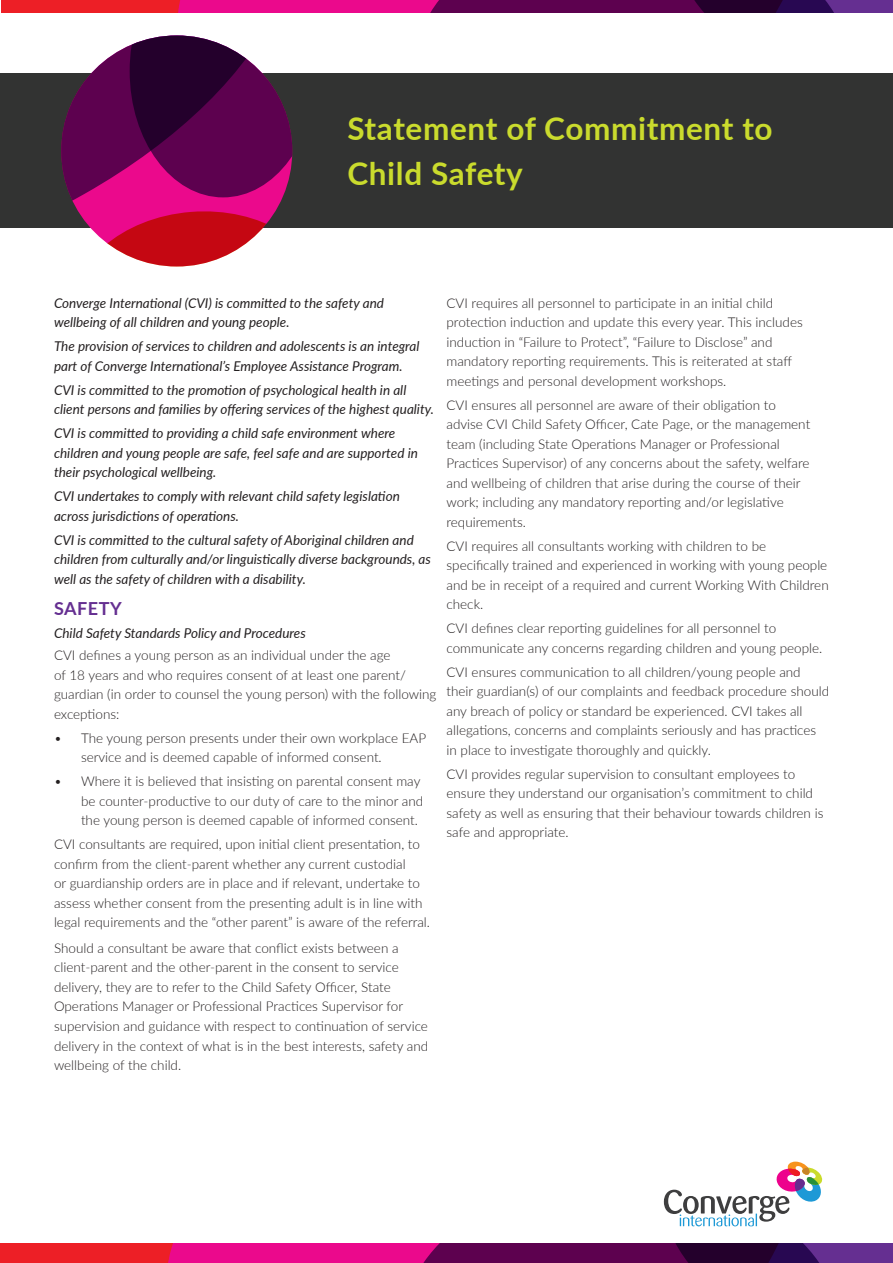
<style>
.page{position:relative;width:893px;height:1263px;background:#fff}
.page>*{position:absolute;margin:0;border:0;box-sizing:border-box;transform-origin:0 0}
.t1{font:700 31.5px/45px "Lato";letter-spacing:.02em;color:#cadb2d}
.t2{font:700 18px "Lato";letter-spacing:.03em;color:#652f91}
.t3{font:300 13.5px/19.5px "Lato";color:#231f20}
.t4{font:italic 13.5px/19.5px "Lato";color:#231f20}
</style>
<div class="page">
<div style="left:0;top:74px;width:893px;height:154px;background:#323332"></div>
<svg style="left:74px;top:205px;width:205px;height:6px"></svg>
<svg style="left:78px;top:211px;width:198px;height:55px"></svg>
<svg style="left:61px;top:35px;width:231px;height:170px"></svg>
<svg style="left:664px;top:1161px;width:159px;height:65px"></svg>
<svg style="left:0;top:1243px;width:893px;height:20px;background:#9a0d5b"></svg>
<svg style="left:2px;top:0;width:891px;height:13px;background:#9a0c5a"></svg>
<p class="t1" style="left:347px;top:105px;width:427px">Statement of Commitment to<br>Child Safety</p>
<p class="t4" style="left:54px;top:293px;width:331px">Converge International (CVI) is committed to the safety and wellbeing of all children and young people.</p>
<p class="t4" style="left:54px;top:336px;width:367px">The provision of services to children and adolescents is an integral part of Converge International’s Employee Assistance Program.</p>
<p class="t4" style="left:54px;top:380px;width:381px">CVI is committed to the promotion of psychological health in all client persons and families by offering services of the highest quality.</p>
<p class="t4" style="left:54px;top:423px;width:365px">CVI is committed to providing a child safe environment where children and young people are safe, feel safe and are supported in their psychological wellbeing.</p>
<p class="t4" style="left:54px;top:486px;width:347px">CVI undertakes to comply with relevant child safety legislation across jurisdictions of operations.</p>
<p class="t4" style="left:54px;top:530px;width:378px">CVI is committed to the cultural safety of Aboriginal children and children from culturally and/or linguistically diverse backgrounds, as well as the safety of children with a disability.</p>
<p class="t2" style="left:54px;top:596px;width:69px">SAFETY</p>
<p class="t4" style="left:54px;top:623px;width:253px">Child Safety Standards Policy and Procedures</p>
<p class="t3" style="left:54px;top:645px;width:384px">CVI defines a young person as an individual under the age<br>of 18 years and who requires consent of at least one parent/ guardian (in order to counsel the young person) with the following exceptions:</p>
<p class="t3" style="left:81px;top:728px;width:347px;text-indent:-27px">• The young person presents under their own workplace EAP service and is deemed capable of informed consent.</p>
<p class="t3" style="left:81px;top:771px;width:344px;text-indent:-27px">• Where it is believed that insisting on parental consent may be counter-productive to our duty of care to the minor and the young person is deemed capable of informed consent.</p>
<p class="t3" style="left:54px;top:834px;width:378px">CVI consultants are required, upon initial client presentation, to confirm from the client-parent whether any current custodial<br>or guardianship orders are in place and if relevant, undertake to assess whether consent from the presenting adult is in line with legal requirements and the “other parent” is aware of the referral.</p>
<p class="t3" style="left:54px;top:938px;width:376px">Should a consultant be aware that conflict exists between a client-parent and the other-parent in the consent to service delivery, they are to refer to the Child Safety Officer, State Operations Manager or Professional Practices Supervisor for supervision and guidance with respect to continuation of service delivery in the context of what is in the best interests, safety and wellbeing of the child.</p>
<p class="t3" style="left:446px;top:293px;width:358px">CVI requires all personnel to participate in an initial child protection induction and update this every year. This includes induction in “Failure to Protect”, “Failure to Disclose” and mandatory reporting requirements. This is reiterated at staff meetings and personal development workshops.</p>
<p class="t3" style="left:446px;top:395px;width:365px">CVI ensures all personnel are aware of their obligation to advise CVI Child Safety Officer, Cate Page, or the management team (including State Operations Manager or Professional Practices Supervisor) of any concerns about the safety, welfare and wellbeing of children that arise during the course of their work; including any mandatory reporting and/or legislative requirements.</p>
<p class="t3" style="left:446px;top:536px;width:384px">CVI requires all consultants working with children to be specifically trained and experienced in working with young people and be in receipt of a required and current Working With Children check.</p>
<p class="t3" style="left:446px;top:618px;width:377px">CVI defines clear reporting guidelines for all personnel to communicate any concerns regarding children and young people.</p>
<p class="t3" style="left:446px;top:662px;width:384px">CVI ensures communication to all children/young people and their guardian(s) of our complaints and feedback procedure should any breach of policy or standard be experienced. CVI takes all allegations, concerns and complaints seriously and has practices in place to investigate thoroughly and quickly.</p>
<p class="t3" style="left:446px;top:764px;width:378px">CVI provides regular supervision to consultant employees to ensure they understand our organisation’s commitment to child safety as well as ensuring that their behaviour towards children is safe and appropriate.</p>
</div>
